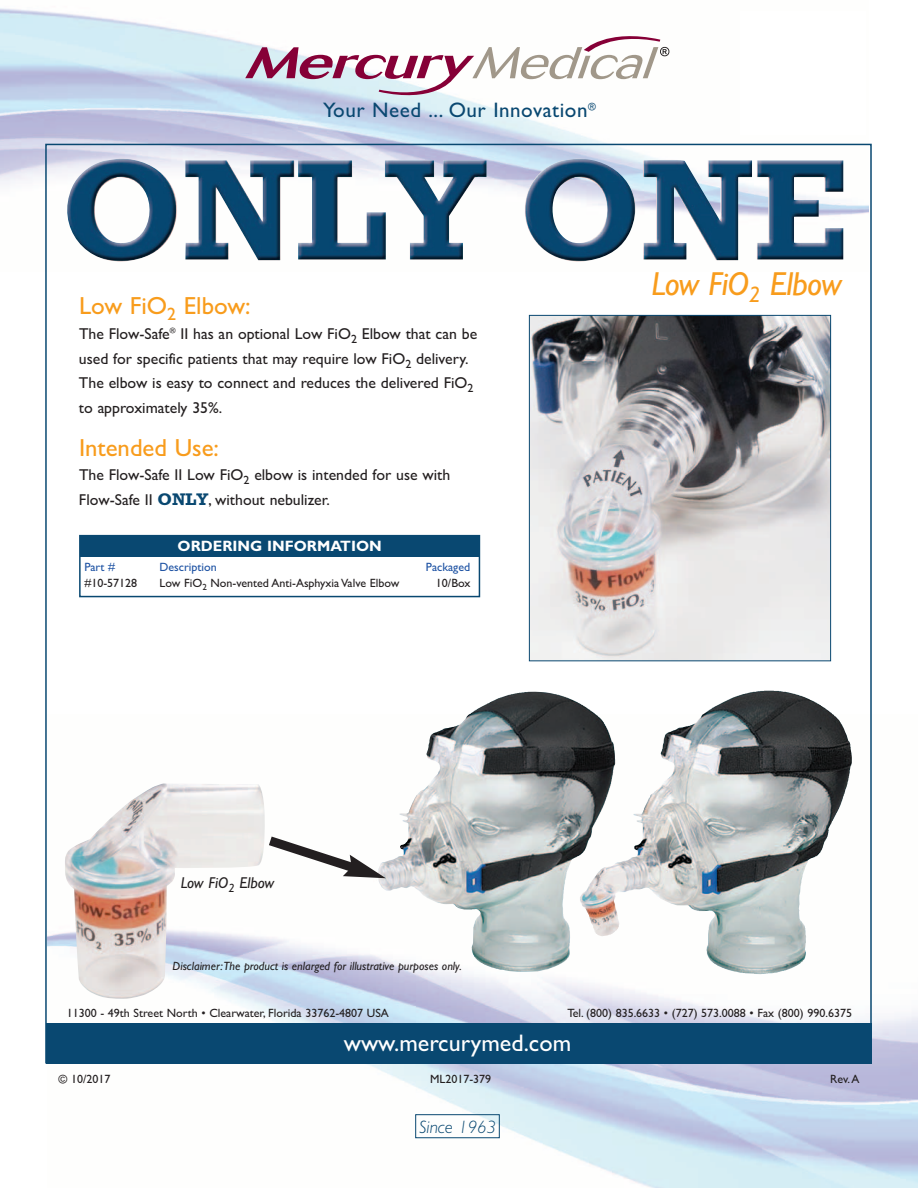
<style>
.page{position:relative;width:918px;height:1188px;background:#fff}
.page>*{position:absolute;margin:0;border:0;box-sizing:border-box;transform-origin:0 0}
.t1{font:italic 33.3px "Gill Sans";letter-spacing:-.015em;color:#f89c1c}
.t2{font:24.75px "Gill Sans";color:#f89c1c}
.t3{font:24px "Gill Sans";color:#fff}
.t4{font:21px "Gill Sans";letter-spacing:.025em;color:#094871}
.t5{font:italic 300 18px "Gill Sans";color:#094871}
.t6{font:15.75px/24.8px "Gill Sans";color:#231f20}
.t7{font:italic 15.75px "Gill Sans";color:#231f20}
.t8{font:700 15px "Gill Sans";color:#fff}
.t9{font:12px "Gill Sans";color:#231f20}
.t10{font:italic 12px "Gill Sans";color:#231f20}
.t11{font:12px "Gill Sans";color:#1d52a3}
.s1{font-family:"Rockwell";font-weight:700;color:#094871}
</style>
<div class="page">
<img style="left:66px;top:158px;width:777px;height:104px">
<img style="left:48px;top:715px;width:870px;height:473px">
<svg style="left:245px;top:36px;width:424px;height:59px"></svg>
<div style="left:46px;top:1023px;width:825px;height:41px;background:#094871"></div>
<div style="left:416px;top:1114px;width:84px;height:24px;border:1px solid #094871"></div>
<img style="left:531px;top:317px;width:298px;height:342px">
<div style="left:529px;top:315px;width:302px;height:346px;border:1px solid #094871"></div>
<div style="left:79px;top:535px;width:401px;height:62px;border:2px solid #094871"></div>
<div style="left:80px;top:536px;width:399px;height:21px;background:#094871"></div>
<img style="left:633px;top:691px;width:208px;height:131px">
<svg style="left:265px;top:830px;width:121px;height:49px"></svg>
<img style="left:65px;top:783px;width:200px;height:216px">
<h3 class="t4" style="left:323px;top:103px;width:274px">Your Need ... Our Innovation<sup>®</sup></h3>
<h2 class="t2" style="left:79px;top:297px;width:173px">Low FiO<sub>2</sub> Elbow:</h2>
<p class="t6" style="left:79px;top:323px;width:400px">The Flow-Safe<sup>®</sup> II has an optional Low FiO<sub>2</sub> Elbow that can be used for specific patients that may require low FiO<sub>2</sub> delivery.<br>The elbow is easy to connect and reduces the delivered FiO<sub>2 </sub>to approximately 35%.</p>
<h2 class="t2" style="left:79px;top:439px;width:142px">Intended Use:</h2>
<p class="t6" style="left:79px;top:465px;width:373px">The Flow-Safe II Low FiO<sub>2</sub> elbow is intended for use with<br>Flow-Safe II <span class="s1">ONLY</span>, without nebulizer.</p>
<p class="t8" style="left:178px;top:538px;width:206px">ORDERING INFORMATION</p>
<p class="t11" style="left:84px;top:563px;width:32px">Part #</p>
<p class="t11" style="left:160px;top:563px;width:59px">Description</p>
<p class="t11" style="left:426px;top:563px;width:46px">Packaged</p>
<p class="t9" style="left:84px;top:579px;width:54px">#10-57128</p>
<p class="t9" style="left:160px;top:579px;width:242px">Low FiO<sub>2</sub> Non-vented Anti-Asphyxia Valve Elbow</p>
<p class="t9" style="left:436px;top:579px;width:36px">10/Box</p>
<h1 class="t1" style="left:651px;top:272px;width:192px">Low FiO<sub>2</sub> Elbow</h1>
<p class="t7" style="left:181px;top:877px;width:95px">Low FiO<sub>2</sub> Elbow</p>
<p class="t10" style="left:173px;top:961px;width:291px">Disclaimer:The product is enlarged for illustrative purposes only.</p>
<p class="t9" style="left:67px;top:1009px;width:324px">11300 - 49th Street North • Clearwater, Florida 33762-4807 USA</p>
<p class="t9" style="left:567px;top:1009px;width:286px">Tel. (800) 835.6633 • (727) 573.0088 • Fax (800) 990.6375</p>
<h3 class="t3" style="left:344px;top:1034px;width:229px">www.mercurymed.com</h3>
<p class="t9" style="left:59px;top:1075px;width:53px">© 10/2017</p>
<p class="t9" style="left:430px;top:1075px;width:63px">ML2017-379</p>
<p class="t9" style="left:830px;top:1075px;width:31px">Rev. A</p>
<p class="t5" style="left:419px;top:1120px;width:78px">Since 1963</p>
</div>
